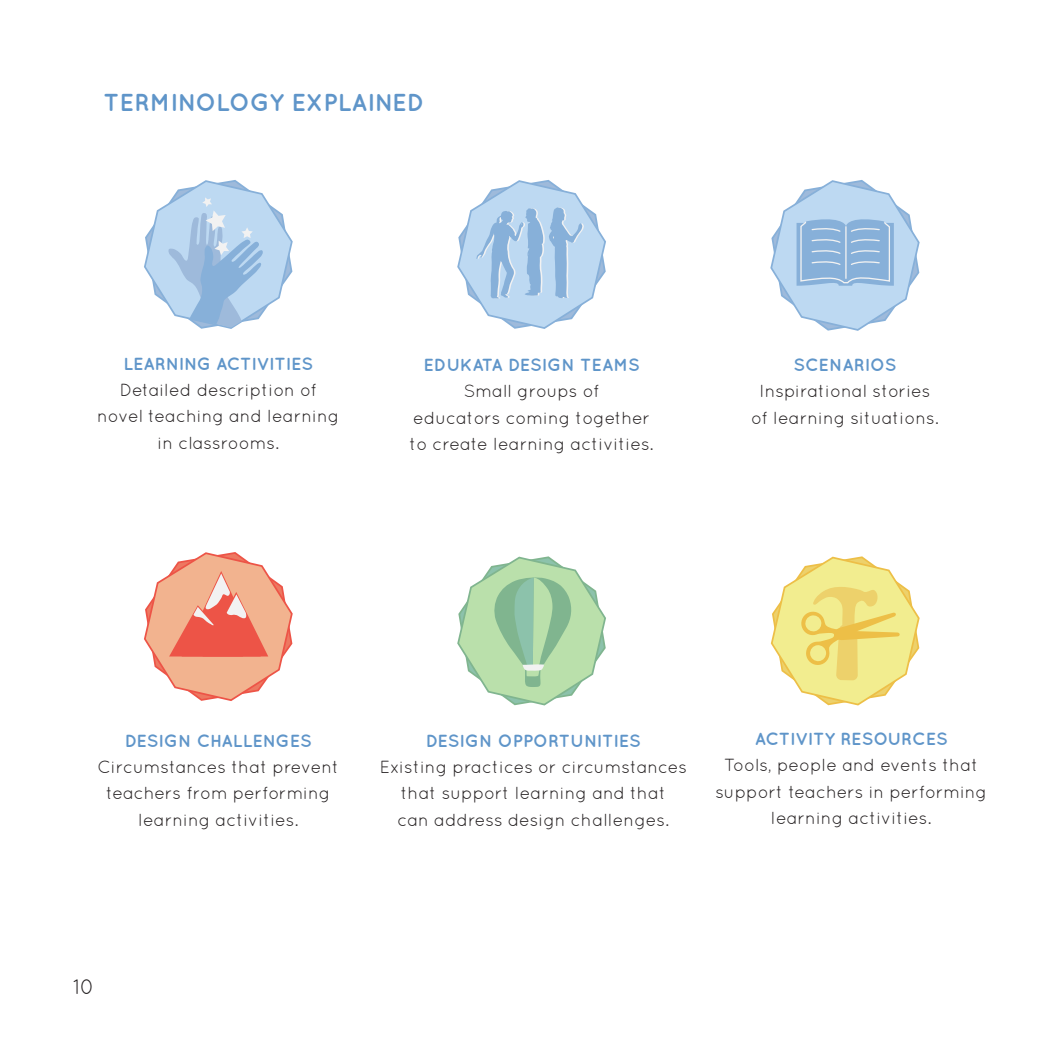
<style>
.page{position:relative;width:1042px;height:1042px;background:#fff}
.page>*{position:absolute;margin:0;border:0;box-sizing:border-box;transform-origin:0 0}
.t1{font:700 24.5px "Quicksand";color:#5f95c9}
.t2{font:21px "Quicksand";color:#231f20}
.t3{font:17.5px/26.2px "Quicksand";color:#231f20;text-align:center}
.t4{font:700 17.5px "Quicksand";color:#5f95c9}
</style>
<div class="page">
<svg style="left:144px;top:552px;width:149px;height:149px"></svg>
<svg style="left:457px;top:556px;width:149px;height:150px"></svg>
<svg style="left:770px;top:556px;width:150px;height:150px"></svg>
<svg style="left:770px;top:180px;width:150px;height:151px"></svg>
<svg style="left:144px;top:180px;width:149px;height:149px"></svg>
<svg style="left:457px;top:180px;width:149px;height:149px"></svg>
<p class="t1" style="left:104px;top:88px;width:322px">TERMINOLOGY EXPLAINED</p>
<p class="t4" style="left:123px;top:353px;width:191px">LEARNING ACTIVITIES</p>
<p class="t3" style="left:120px;top:377px;width:199px">Detailed description of</p>
<p class="t3" style="left:97px;top:403px;width:244px">novel teaching and learning</p>
<p class="t3" style="left:158px;top:429px;width:123px">in classrooms.</p>
<p class="t4" style="left:423px;top:354px;width:218px">EDUKATA DESIGN TEAMS</p>
<p class="t3" style="left:410px;top:378px;width:245px">Small groups of<br>educators coming together to create learning activities.</p>
<p class="t4" style="left:793px;top:354px;width:105px">SCENARIOS</p>
<p class="t3" style="left:759px;top:378px;width:173px">Inspirational stories</p>
<p class="t3" style="left:751px;top:404px;width:189px">of learning situations.</p>
<p class="t4" style="left:125px;top:730px;width:189px">DESIGN CHALLENGES</p>
<p class="t3" style="left:97px;top:754px;width:243px">Circumstances that prevent</p>
<p class="t3" style="left:106px;top:780px;width:226px">teachers from performing</p>
<p class="t3" style="left:138px;top:806px;width:162px">learning activities.</p>
<p class="t4" style="left:426px;top:730px;width:217px">DESIGN OPPORTUNITIES</p>
<p class="t3" style="left:380px;top:754px;width:309px">Existing practices or circumstances</p>
<p class="t3" style="left:401px;top:780px;width:267px">that support learning and that</p>
<p class="t3" style="left:397px;top:806px;width:273px">can address design challenges.</p>
<p class="t4" style="left:755px;top:728px;width:194px">ACTIVITY RESOURCES</p>
<p class="t3" style="left:715px;top:752px;width:273px">Tools, people and events that support teachers in performing learning activities.</p>
<p class="t2" style="left:73px;top:974px;width:23px">10</p>
</div>
